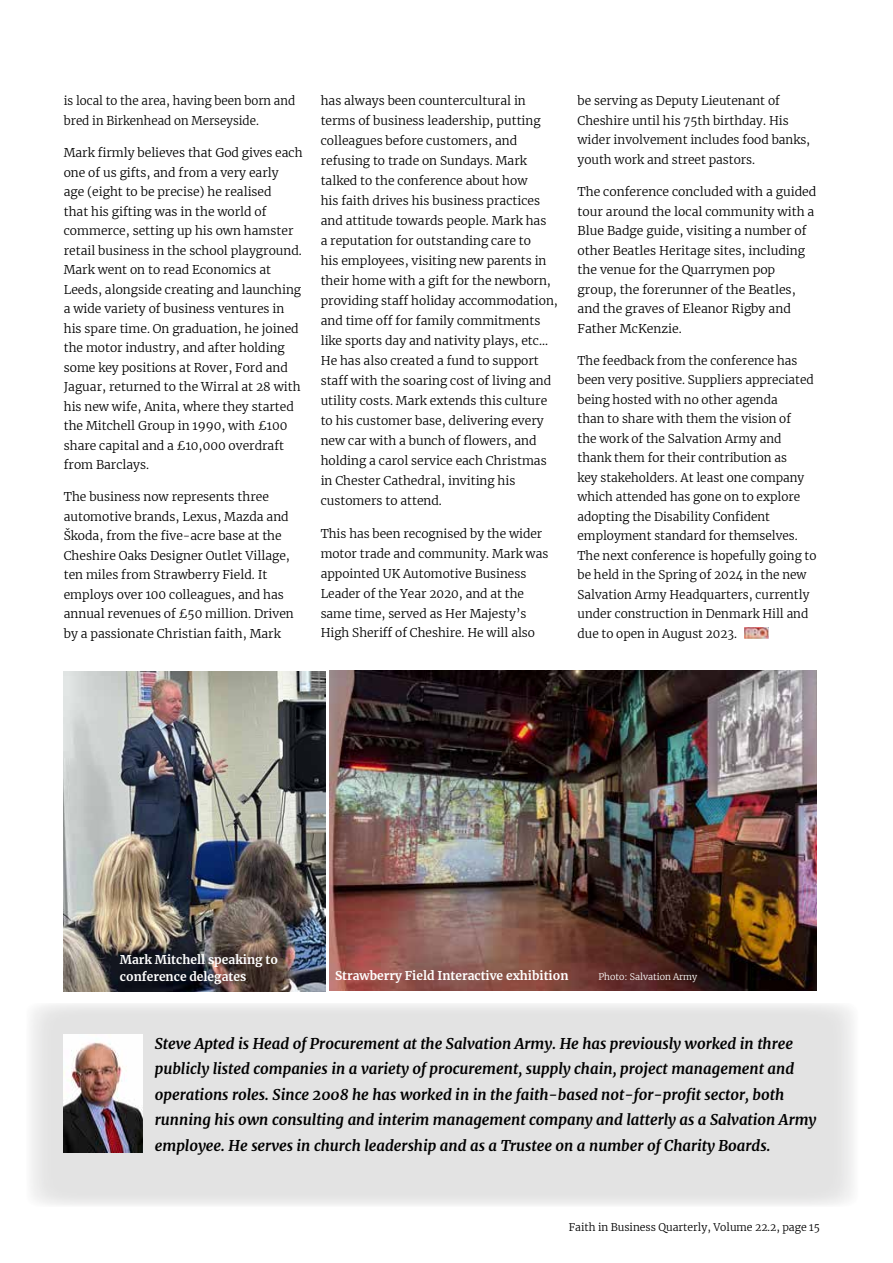
<style>
.page{position:relative;width:893px;height:1263px;background:#fff}
.page>*{position:absolute;margin:0;border:0;box-sizing:border-box;transform-origin:0 0}
.t1{font:italic 700 15px/25.5px "Merriweather";color:#000}
.t2{font:300 12px/19.5px "Merriweather";color:#000}
.t3{font:700 12px/16.5px "Merriweather";color:#fff}
.t4{font:300 10.5px "Merriweather";color:#000}
.t5{font:300 9px "Merriweather";color:#fff}
</style>
<div class="page">
<div style="left:31px;top:1004px;width:822px;height:201px;background:#e3e3e3"></div>
<img style="left:64px;top:1034px;width:79px;height:118px">
<img style="left:329px;top:670px;width:487px;height:321px">
<img style="left:64px;top:671px;width:261px;height:321px">
<img style="left:744px;top:627px;width:24px;height:11px">
<p class="t2" style="left:64px;top:91px;width:233px">is local to the area, having been born and bred in Birkenhead on Merseyside.</p>
<p class="t2" style="left:64px;top:143px;width:240px">Mark firmly believes that God gives each one of us gifts, and from a very early<br>age (eight to be precise) he realised<br>that his gifting was in the world of commerce, setting up his own hamster retail business in the school playground.<br>Mark went on to read Economics at Leeds, alongside creating and launching a wide variety of business ventures in his spare time. On graduation, he joined the motor industry, and after holding some key positions at Rover, Ford and Jaguar, returned to the Wirral at 28 with his new wife, Anita, where they started the Mitchell Group in 1990, with £100 share capital and a £10,000 overdraft from Barclays.</p>
<p class="t2" style="left:64px;top:487px;width:232px">The business now represents three automotive brands, Lexus, Mazda and Škoda, from the five-acre base at the Cheshire Oaks Designer Outlet Village, ten miles from Strawberry Field. It employs over 100 colleagues, and has annual revenues of £50 million. Driven by a passionate Christian faith, Mark</p>
<p class="t2" style="left:321px;top:91px;width:239px;line-height:20px">has always been countercultural in terms of business leadership, putting colleagues before customers, and refusing to trade on Sundays. Mark talked to the conference about how<br>his faith drives his business practices and attitude towards people. Mark has<br>a reputation for outstanding care to<br>his employees, visiting new parents in their home with a gift for the newborn, providing staff holiday accommodation, and time off for family commitments like sports day and nativity plays, etc...<br>He has also created a fund to support staff with the soaring cost of living and utility costs. Mark extends this culture to his customer base, delivering every new car with a bunch of flowers, and holding a carol service each Christmas in Chester Cathedral, inviting his customers to attend.</p>
<p class="t2" style="left:321px;top:523px;width:229px">This has been recognised by the wider motor trade and community. Mark was appointed UK Automotive Business Leader of the Year 2020, and at the same time, served as Her Majesty’s High Sheriff of Cheshire. He will also</p>
<p class="t2" style="left:578px;top:91px;width:234px">be serving as Deputy Lieutenant of Cheshire until his 75th birthday. His wider involvement includes food banks, youth work and street pastors.</p>
<p class="t2" style="left:578px;top:182px;width:240px">The conference concluded with a guided tour around the local community with a Blue Badge guide, visiting a number of other Beatles Heritage sites, including the venue for the Quarrymen pop group, the forerunner of the Beatles, and the graves of Eleanor Rigby and Father McKenzie.</p>
<p class="t2" style="left:578px;top:350px;width:240px">The feedback from the conference has been very positive. Suppliers appreciated being hosted with no other agenda<br>than to share with them the vision of<br>the work of the Salvation Army and thank them for their contribution as<br>key stakeholders. At least one company which attended has gone on to explore adopting the Disability Confident employment standard for themselves.<br>The next conference is hopefully going to be held in the Spring of 2024 in the new Salvation Army Headquarters, currently under construction in Denmark Hill and due to open in August 2023.</p>
<p class="t3" style="left:120px;top:951px;width:160px">Mark Mitchell speaking to conference delegates</p>
<p class="t3" style="left:335px;top:967px;width:235px">Strawberry Field Interactive exhibition</p>
<p class="t5" style="left:598px;top:971px;width:100px">Photo: Salvation Army</p>
<p class="t1" style="left:155px;top:1030px;width:663px">Steve Apted is Head of Procurement at the Salvation Army. He has previously worked in three publicly listed companies in a variety of procurement, supply chain, project management and operations roles. Since 2008 he has worked in in the faith-based not-for-profit sector, both running his own consulting and interim management company and latterly as a Salvation Army employee. He serves in church leadership and as a Trustee on a number of Charity Boards.</p>
<p class="t4" style="left:569px;top:1220px;width:253px">Faith in Business Quarterly, Volume 22.2, page 15</p>
</div>
